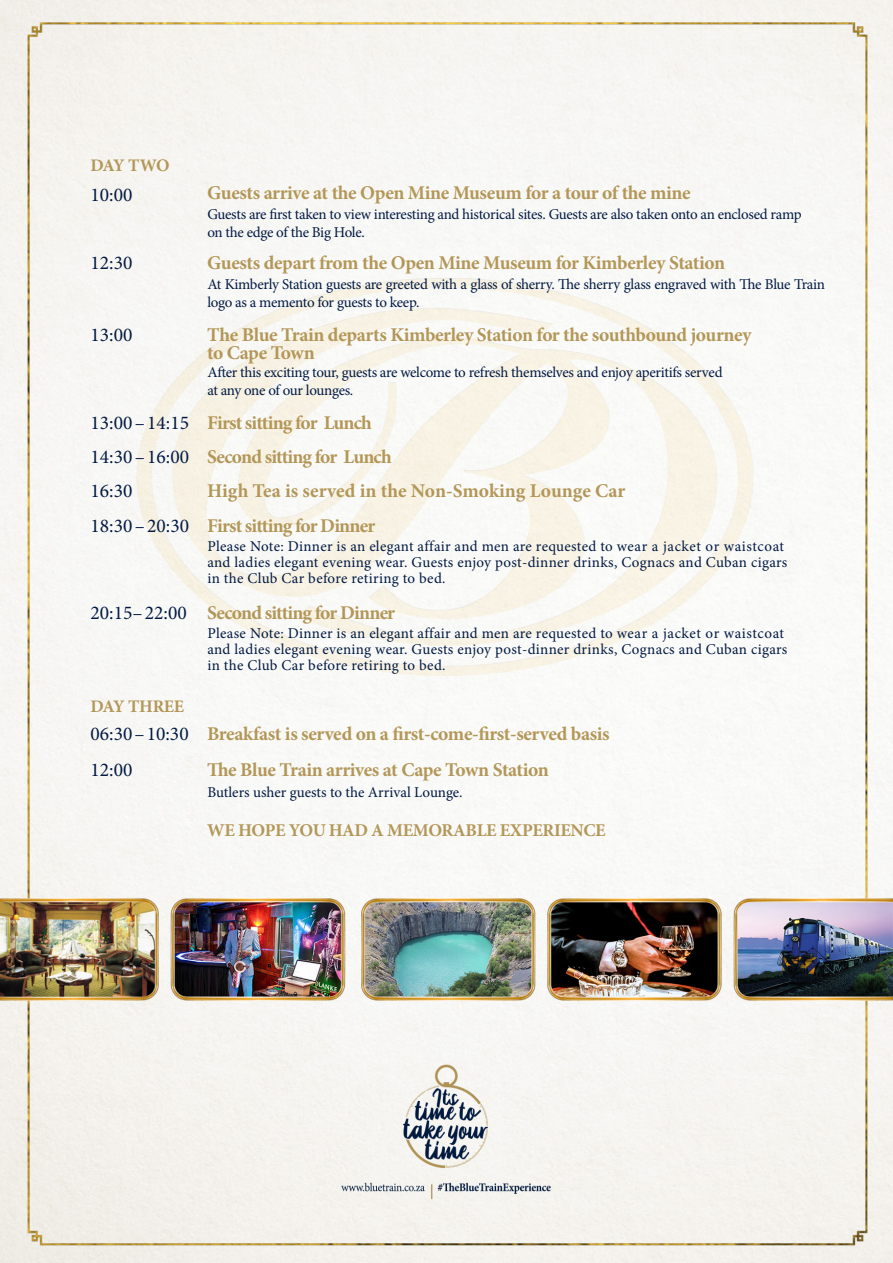
<style>
.page{position:relative;width:893px;height:1263px;background:#fff}
.page>*{position:absolute;margin:0;border:0;box-sizing:border-box;transform-origin:0 0}
.t1{font:700 19.5px "Minion Pro";letter-spacing:-.025em;color:#b39758}
.t2{font:19.5px "Minion Pro";color:#021a43}
.t3{font:700 19.5px "Minion Pro";letter-spacing:-.045em;color:#b39758}
.t4{font:700 19.5px "Minion Pro";color:#b39758}
.t5{font:700 18px "Minion Pro";letter-spacing:-.02em;color:#b39758}
.t6{font:700 17.7px "Minion Pro";letter-spacing:-.02em;color:#b39758}
.t7{font:700 17.7px "Minion Pro";letter-spacing:-.04em;color:#b39758}
.t8{font:15px "Minion Pro";letter-spacing:.005em;color:#021a43}
.t9{font:15px/18px "Minion Pro";letter-spacing:-.02em;color:#021a43}
.t10{font:15px "Minion Pro";letter-spacing:-.025em;color:#021a43}
.t11{font:15px "Minion Pro";letter-spacing:-.03em;color:#021a43}
</style>
<div class="page">
<img style="left:0;top:0;width:893px;height:1263px">
<p class="t7" style="left:90px;top:153px;width:81px">DAY TWO</p>
<p class="t2" style="left:90px;top:181px;width:43px">10:00</p>
<p class="t1" style="left:207px;top:179px;width:485px">Guests arrive at the Open Mine Museum for a tour of the mine</p>
<p class="t9" style="left:207px;top:205px;width:596px">Guests are first taken to view interesting and historical sites. Guests are also taken onto an enclosed ramp</p>
<p class="t10" style="left:207px;top:222px;width:159px">on the edge of the Big Hole.</p>
<p class="t2" style="left:90px;top:250px;width:43px">12:30</p>
<p class="t1" style="left:207px;top:249px;width:520px">Guests depart from the Open Mine Museum for Kimberley Station</p>
<p class="t9" style="left:207px;top:275px;width:619px">At Kimberly Station guests are greeted with a glass of sherry. The sherry glass engraved with The Blue Train logo as a memento for guests to keep.</p>
<p class="t2" style="left:90px;top:322px;width:43px">13:00</p>
<p class="t1" style="left:207px;top:321px;width:546px">The Blue Train departs Kimberley Station for the southbound journey</p>
<p class="t1" style="left:207px;top:339px;width:109px">to Cape Town</p>
<p class="t9" style="left:207px;top:364px;width:517px">After this exciting tour, guests are welcome to refresh themselves and enjoy aperitifs served</p>
<p class="t11" style="left:207px;top:381px;width:148px">at any one of our lounges.</p>
<p class="t2" style="left:90px;top:410px;width:100px">13:00 – 14:15</p>
<p class="t2" style="left:90px;top:444px;width:100px">14:30 – 16:00</p>
<p class="t2" style="left:90px;top:478px;width:43px">16:30</p>
<p class="t2" style="left:90px;top:512px;width:100px">18:30 – 20:30</p>
<p class="t3" style="left:207px;top:409px;width:166px">First sitting for Lunch</p>
<p class="t3" style="left:207px;top:443px;width:186px">Second sitting for Lunch</p>
<p class="t4" style="left:207px;top:477px;width:420px">High Tea is served in the Non-Smoking Lounge Car</p>
<p class="t3" style="left:207px;top:512px;width:170px">First sitting for Dinner</p>
<p class="t8" style="left:207px;top:536px;width:578px">Please Note: Dinner is an elegant affair and men are requested to wear a jacket or waistcoat</p>
<p class="t8" style="left:207px;top:552px;width:582px">and ladies elegant evening wear. Guests enjoy post-dinner drinks, Cognacs and Cuban cigars</p>
<p class="t8" style="left:207px;top:568px;width:240px">in the Club Car before retiring to bed.</p>
<p class="t2" style="left:90px;top:599px;width:98px">20:15– 22:00</p>
<p class="t1" style="left:207px;top:599px;width:190px">Second sitting for Dinner</p>
<p class="t8" style="left:207px;top:623px;width:578px">Please Note: Dinner is an elegant affair and men are requested to wear a jacket or waistcoat</p>
<p class="t8" style="left:207px;top:639px;width:582px">and ladies elegant evening wear. Guests enjoy post-dinner drinks, Cognacs and Cuban cigars</p>
<p class="t8" style="left:207px;top:655px;width:240px">in the Club Car before retiring to bed.</p>
<p class="t6" style="left:90px;top:693px;width:95px">DAY THREE</p>
<p class="t2" style="left:90px;top:720px;width:100px">06:30– 10:30</p>
<p class="t2" style="left:90px;top:757px;width:43px">12:00</p>
<p class="t1" style="left:207px;top:720px;width:404px">Breakfast is served on a first-come-first-served basis</p>
<p class="t1" style="left:207px;top:756px;width:343px">The Blue Train arrives at Cape Town Station</p>
<p class="t8" style="left:207px;top:783px;width:257px">Butlers usher guests to the Arrival Lounge.</p>
<p class="t5" style="left:207px;top:818px;width:400px">WE HOPE YOU HAD A MEMORABLE EXPERIENCE</p>
</div>
